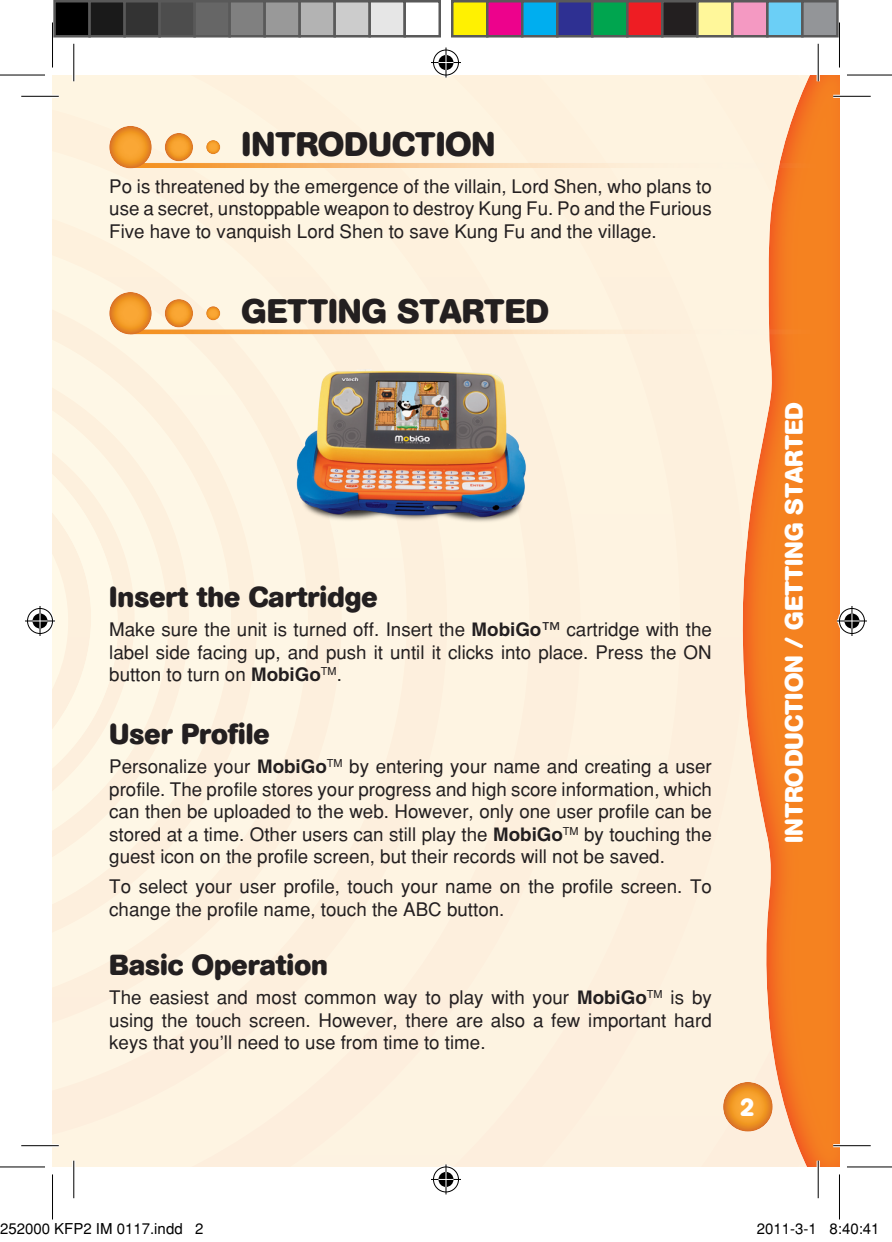
<style>
.page{position:relative;width:892px;height:1242px;background:#fff}
.page>*{position:absolute;margin:0;border:0;box-sizing:border-box;transform-origin:0 0}
.LR{font:700 33.75px "AG Book Rounded";color:#231f20}
.LR-2{font:700 28.75px "AG Book Rounded";color:#231f20}
.Bar{font:700 25px "AG Book Rounded";color:#fff}
.bodytext{font:18.75px/22.5px "Helvetica";color:#231f20;text-align:justify}
.t1{font:15px "Helvetica";color:#000}
.s1{font-weight:700}
</style>
<div class="page">
<div style="left:52px;top:75px;width:687px;height:1091px;background:#fef3e1"></div>
<img style="left:723px;top:1081px;width:49px;height:50px;border-radius:50%">
<img style="left:739px;top:75px;width:100px;height:1091px">
<img style="left:113px;top:318px;width:726px;height:23px">
<img style="left:109px;top:292px;width:43px;height:42px;border-radius:50%">
<img style="left:165px;top:299px;width:28px;height:28px;border-radius:50%">
<img style="left:206px;top:306px;width:14px;height:14px;border-radius:50%">
<img style="left:113px;top:152px;width:726px;height:23px">
<img style="left:109px;top:126px;width:43px;height:42px;border-radius:50%">
<img style="left:165px;top:133px;width:28px;height:28px;border-radius:50%">
<img style="left:206px;top:140px;width:14px;height:14px;border-radius:50%">
<img style="left:268px;top:362px;width:285px;height:171px">
<hr style="left:21px;top:95px;width:38px;height:3px;background:#fff">
<hr style="left:833px;top:95px;width:37px;height:3px;background:#fff">
<hr style="left:21px;top:1144px;width:38px;height:3px;background:#fff">
<hr style="left:833px;top:1144px;width:37px;height:3px;background:#fff">
<hr style="left:72px;top:44px;width:3px;height:37px;background:#fff">
<hr style="left:72px;top:1160px;width:3px;height:38px;background:#fff">
<hr style="left:816px;top:44px;width:3px;height:37px;background:#fff">
<hr style="left:816px;top:1160px;width:3px;height:38px;background:#fff">
<hr style="left:21px;top:96px;width:38px;height:1px;background:#000">
<hr style="left:833px;top:96px;width:37px;height:1px;background:#000">
<hr style="left:21px;top:1145px;width:38px;height:1px;background:#000">
<hr style="left:833px;top:1145px;width:37px;height:1px;background:#000">
<hr style="left:73px;top:44px;width:1px;height:37px;background:#000">
<hr style="left:73px;top:1160px;width:1px;height:38px;background:#000">
<hr style="left:817px;top:44px;width:1px;height:37px;background:#000">
<hr style="left:817px;top:1160px;width:1px;height:38px;background:#000">
<svg style="left:0;top:74px;width:45px;height:1px"></svg>
<svg style="left:847px;top:74px;width:45px;height:1px"></svg>
<hr style="left:0;top:75px;width:45px;height:1px;background:#000">
<hr style="left:847px;top:75px;width:45px;height:1px;background:#000">
<hr style="left:0;top:1166px;width:45px;height:1px;background:#000">
<hr style="left:847px;top:1166px;width:45px;height:1px;background:#000">
<hr style="left:52px;top:22px;width:1px;height:45px;background:#000">
<hr style="left:52px;top:1174px;width:1px;height:45px;background:#000">
<hr style="left:839px;top:22px;width:1px;height:45px;background:#000">
<hr style="left:839px;top:1174px;width:1px;height:45px;background:#000">
<div style="left:432px;top:48px;width:28px;height:29px;border:3px solid #fff;border-radius:50%"></div>
<hr style="left:431px;top:61px;width:30px;height:3px;background:#fff">
<hr style="left:444px;top:48px;width:3px;height:30px;background:#fff">
<div style="left:437px;top:53px;width:18px;height:19px;border:3px solid #fff;border-radius:50%"></div>
<div style="left:433px;top:50px;width:26px;height:25px;border:1px solid #000;border-radius:50%"></div>
<hr style="left:431px;top:62px;width:30px;height:1px;background:#000">
<hr style="left:445px;top:48px;width:1px;height:30px;background:#000">
<svg style="left:438px;top:55px;width:15px;height:15px"></svg>
<div style="left:432px;top:1165px;width:28px;height:28px;border:3px solid #fff;border-radius:50%"></div>
<hr style="left:431px;top:1177px;width:30px;height:3px;background:#fff">
<hr style="left:444px;top:1164px;width:3px;height:30px;background:#fff">
<div style="left:437px;top:1170px;width:18px;height:18px;border:3px solid #fff;border-radius:50%"></div>
<div style="left:433px;top:1166px;width:26px;height:26px;border:1px solid #000;border-radius:50%"></div>
<hr style="left:431px;top:1178px;width:30px;height:1px;background:#000">
<hr style="left:445px;top:1164px;width:1px;height:30px;background:#000">
<svg style="left:438px;top:1171px;width:15px;height:15px"></svg>
<div style="left:26px;top:607px;width:28px;height:28px;border:3px solid #fff;border-radius:50%"></div>
<hr style="left:25px;top:619px;width:30px;height:3px;background:#fff">
<div style="left:31px;top:612px;width:18px;height:18px;border:3px solid #fff;border-radius:50%"></div>
<div style="left:27px;top:608px;width:26px;height:25px;border:1px solid #000;border-radius:50%"></div>
<hr style="left:25px;top:620px;width:30px;height:1px;background:#000">
<svg style="left:33px;top:418px;width:88px;height:406px"></svg>
<div style="left:838px;top:607px;width:28px;height:28px;border:3px solid #fff;border-radius:50%"></div>
<hr style="left:837px;top:619px;width:30px;height:3px;background:#fff">
<hr style="left:850px;top:606px;width:3px;height:30px;background:#fff">
<div style="left:843px;top:612px;width:18px;height:18px;border:3px solid #fff;border-radius:50%"></div>
<div style="left:839px;top:608px;width:25px;height:25px;border:1px solid #000;border-radius:50%"></div>
<hr style="left:837px;top:620px;width:30px;height:1px;background:#000">
<hr style="left:851px;top:606px;width:1px;height:30px;background:#000">
<svg style="left:844px;top:613px;width:15px;height:15px"></svg>
<div style="left:55px;top:1px;width:35px;height:35px;background:#000"></div>
<div style="left:53px;top:0;width:38px;height:38px;border:2px solid #595959"></div>
<div style="left:90px;top:1px;width:35px;height:35px;background:#1a1a1a"></div>
<div style="left:88px;top:0;width:38px;height:38px;border:2px solid #595959"></div>
<div style="left:125px;top:1px;width:35px;height:35px;background:#333"></div>
<div style="left:123px;top:0;width:38px;height:38px;border:2px solid #595959"></div>
<div style="left:160px;top:1px;width:35px;height:35px;background:#4d4d4d"></div>
<div style="left:158px;top:0;width:38px;height:38px;border:2px solid #595959"></div>
<div style="left:195px;top:1px;width:35px;height:35px;background:#666"></div>
<div style="left:193px;top:0;width:38px;height:38px;border:2px solid #595959"></div>
<div style="left:230px;top:1px;width:35px;height:35px;background:#808080"></div>
<div style="left:228px;top:0;width:38px;height:38px;border:2px solid #595959"></div>
<div style="left:265px;top:1px;width:35px;height:35px;background:#999"></div>
<div style="left:263px;top:0;width:38px;height:38px;border:2px solid #595959"></div>
<div style="left:300px;top:1px;width:35px;height:35px;background:#b3b3b3"></div>
<div style="left:298px;top:0;width:38px;height:38px;border:2px solid #595959"></div>
<div style="left:335px;top:1px;width:35px;height:35px;background:#ccc"></div>
<div style="left:333px;top:0;width:38px;height:38px;border:2px solid #595959"></div>
<div style="left:370px;top:1px;width:35px;height:35px;background:#e6e6e6"></div>
<div style="left:368px;top:0;width:38px;height:38px;border:2px solid #595959"></div>
<div style="left:403px;top:0;width:38px;height:38px;border:2px solid #595959"></div>
<div style="left:452px;top:1px;width:35px;height:35px;background:#fff101"></div>
<div style="left:451px;top:0;width:37px;height:38px;border:2px solid #595959"></div>
<div style="left:487px;top:1px;width:35px;height:35px;background:#ed028c"></div>
<div style="left:486px;top:0;width:37px;height:38px;border:2px solid #595959"></div>
<div style="left:522px;top:1px;width:35px;height:35px;background:#00aeef"></div>
<div style="left:521px;top:0;width:37px;height:38px;border:2px solid #595959"></div>
<div style="left:557px;top:1px;width:35px;height:35px;background:#2e3092"></div>
<div style="left:556px;top:0;width:37px;height:38px;border:2px solid #595959"></div>
<div style="left:592px;top:1px;width:35px;height:35px;background:#00a54f"></div>
<div style="left:591px;top:0;width:37px;height:38px;border:2px solid #595959"></div>
<div style="left:627px;top:1px;width:35px;height:35px;background:#ee1d23"></div>
<div style="left:626px;top:0;width:37px;height:38px;border:2px solid #595959"></div>
<div style="left:662px;top:1px;width:35px;height:35px;background:#231f20"></div>
<div style="left:661px;top:0;width:37px;height:38px;border:2px solid #595959"></div>
<div style="left:697px;top:1px;width:35px;height:35px;background:#fff79a"></div>
<div style="left:696px;top:0;width:37px;height:38px;border:2px solid #595959"></div>
<div style="left:732px;top:1px;width:35px;height:35px;background:#f499c2"></div>
<div style="left:731px;top:0;width:37px;height:38px;border:2px solid #595959"></div>
<div style="left:767px;top:1px;width:35px;height:35px;background:#6bcff6"></div>
<div style="left:766px;top:0;width:37px;height:38px;border:2px solid #595959"></div>
<div style="left:802px;top:1px;width:35px;height:35px;background:#939598"></div>
<div style="left:801px;top:0;width:37px;height:38px;border:2px solid #595959"></div>
<svg style="left:741px;top:1097px;width:12px;height:18px"></svg>
<p class="LR" style="left:241px;top:125px;width:255px">INTRODUCTION</p>
<p class="bodytext" style="left:109px;top:175px;width:604px">Po is threatened by the emergence of the villain, Lord Shen, who plans to use a secret, unstoppable weapon to destroy Kung Fu. Po and the Furious Five have to vanquish Lord Shen to save Kung Fu and the village.</p>
<p class="LR" style="left:241px;top:291px;width:309px">GETTING STARTED</p>
<p class="LR-2" style="left:109px;top:580px;width:270px">Insert the Cartridge</p>
<p class="bodytext" style="left:109px;top:618px;width:604px">Make sure the unit is turned off. Insert the <span class="s1">MobiGo</span>™ cartridge with the label side facing up, and push it until it clicks into place. Press the ON button to turn on <span class="s1">MobiGo</span><sup>TM</sup>.</p>
<p class="LR-2" style="left:109px;top:717px;width:162px">User Profile</p>
<p class="bodytext" style="left:109px;top:755px;width:604px">Personalize your <span class="s1">MobiGo</span><sup>TM</sup> by entering your name and creating a user profile. The profile stores your progress and high score information, which can then be uploaded to the web. However, only one user profile can be stored at a time. Other users can still play the <span class="s1">MobiGo</span><sup>TM</sup> by touching the guest icon on the profile screen, but their records will not be saved.</p>
<p class="bodytext" style="left:109px;top:874px;width:604px">To select your user profile, touch your name on the profile screen. To change the profile name, touch the ABC button.</p>
<p class="LR-2" style="left:109px;top:948px;width:220px">Basic Operation</p>
<p class="bodytext" style="left:109px;top:986px;width:604px">The easiest and most common way to play with your <span class="s1">MobiGo</span><sup>TM</sup> is by using the touch screen. However, there are also a few important hard keys that you’ll need to use from time to time.</p>
<p class="Bar" style="left:779px;top:843px;width:442px;rotate:-90deg">INTRODUCTION / GETTING STARTED</p>
<p class="t1" style="left:0;top:1220px;width:205px">252000 KFP2 IM 0117.indd 2</p>
<p class="t1" style="left:757px;top:1220px;width:124px">2011-3-1 8:40:41</p>
</div>
